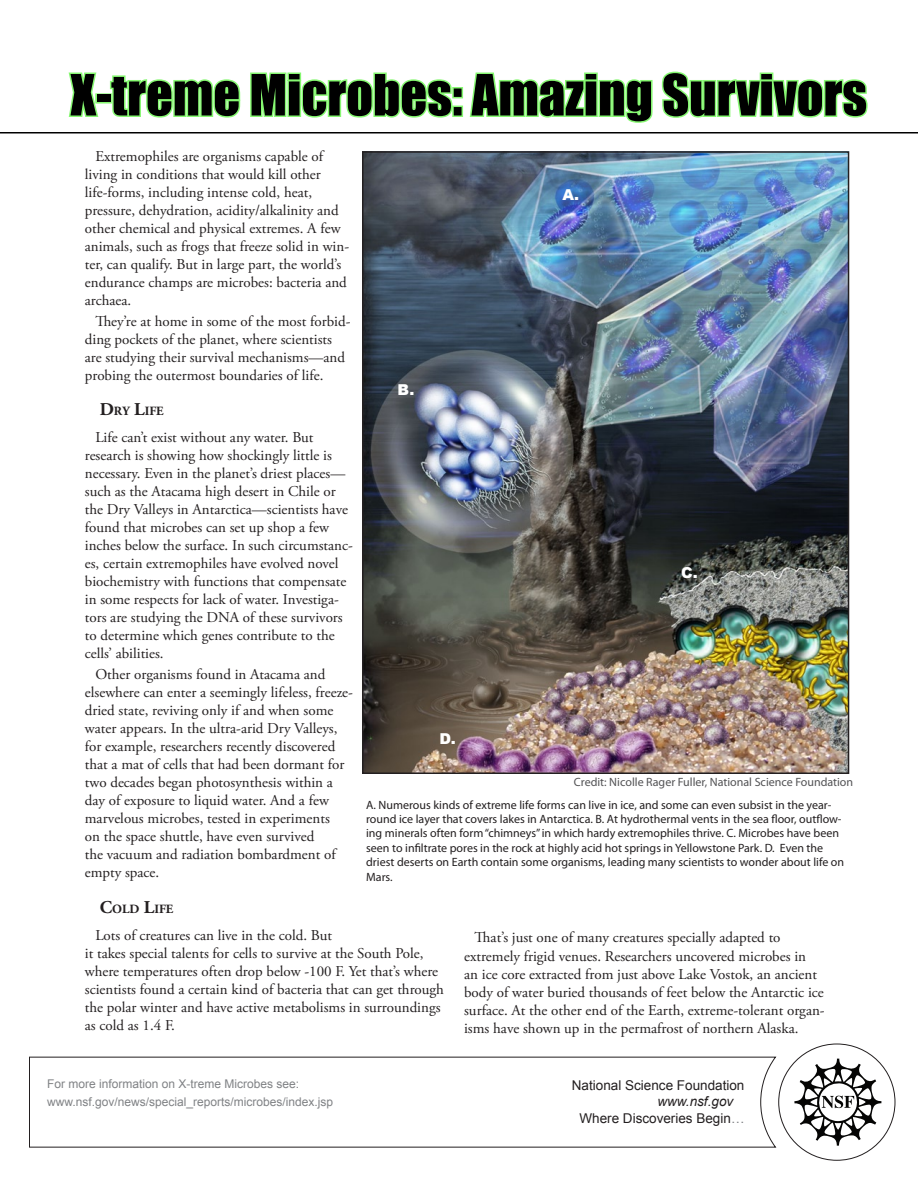
<style>
.page{position:relative;width:918px;height:1188px;background:#fff}
.page>*{position:absolute;margin:0;border:0;box-sizing:border-box;transform-origin:0 0}
.t1{font:52.5px "Impact";color:#000}
.t2{font:15px/18px "Adobe Garamond Pro";color:#231f20}
.t3{font:900 15px "Arial";color:#fff}
.t4{font:13.5px "Arial";color:#231f20}
.t5{font:italic 13.5px "Arial";color:#231f20}
.Paragraph_Style_1{font:700 12.6px "Adobe Garamond Pro";color:#231f20}
.Paragraph_Style_2{font:12px/14.4px "Myriad Pro";color:#231f20}
.t6{font:12px/18px "Arial";color:#808285}
.Paragraph_Style_2-2{font:12px "Myriad Pro";color:#535355}
.s1{font-size:18px}
.s2{color:#808285}
</style>
<div class="page">
<svg style="left:29px;top:1056px;width:748px;height:92px"></svg>
<svg style="left:794px;top:1059px;width:87px;height:87px"></svg>
<img style="left:365px;top:154px;width:481px;height:617px">
<div style="left:362px;top:151px;width:487px;height:623px;border:2px solid #231f20"></div>
<svg style="left:68px;top:72px;width:31px;height:45px"></svg>
<div style="left:95px;top:93px;width:17px;height:11px;border:3px solid #86f771"></div>
<svg style="left:108px;top:75px;width:133px;height:43px"></svg>
<svg style="left:250px;top:72px;width:403px;height:51px"></svg>
<svg style="left:661px;top:71px;width:207px;height:47px"></svg>
<hr style="left:0;top:132px;width:918px;height:2px;background:#000">
<p class="t1" style="left:70px;top:54px;width:798px">X-treme Microbes: Amazing Survivors</p>
<p class="t2" style="left:85px;top:148px;width:266px;text-indent:10px">Extremophiles are organisms capable of living in conditions that would kill other life-forms, including intense cold, heat, pressure, dehydration, acidity/alkalinity and other chemical and physical extremes. A few animals, such as frogs that freeze solid in win&shy;ter, can qualify. But in large part, the world’s endurance champs are microbes: bacteria and archaea.</p>
<p class="t2" style="left:85px;top:313px;width:267px;text-indent:10px">They’re at home in some of the most forbid&shy;ding pockets of the planet, where scientists are studying their survival mechanisms—and probing the outermost boundaries of life.</p>
<p class="Paragraph_Style_1" style="left:100px;top:404px;width:65px"><span class="s1">D</span>RY <span class="s1">L</span>IFE</p>
<p class="t2" style="left:85px;top:429px;width:270px;text-indent:10px">Life can’t exist without any water. But research is showing how shockingly little is necessary. Even in the planet’s driest places— such as the Atacama high desert in Chile or the Dry Valleys in Antarctica—scientists have found that microbes can set up shop a few inches below the surface. In such circumstanc&shy;es, certain extremophiles have evolved novel biochemistry with functions that compensate in some respects for lack of water. Investiga&shy;tors are studying the DNA of these survivors to determine which genes contribute to the cells’ abilities.</p>
<p class="t2" style="left:85px;top:666px;width:270px;text-indent:10px">Other organisms found in Atacama and elsewhere can enter a seemingly lifeless, freeze&shy;dried state, reviving only if and when some water appears. In the ultra-arid Dry Valleys, for example, researchers recently discovered that a mat of cells that had been dormant for two decades began photosynthesis within a day of exposure to liquid water. And a few marvelous microbes, tested in experiments<br>on the space shuttle, have even survived<br>the vacuum and radiation bombardment of empty space.</p>
<p class="Paragraph_Style_1" style="left:100px;top:901px;width:75px"><span class="s1">C</span>OLD <span class="s1">L</span>IFE</p>
<p class="t2" style="left:85px;top:926px;width:361px;text-indent:10px">Lots of creatures can live in the cold. But<br>it takes special talents for cells to survive at the South Pole, where temperatures often drop below -100 F. Yet that’s where scientists found a certain kind of bacteria that can get through the polar winter and have active metabolisms in surroundings as cold as 1.4 F.</p>
<p class="t2" style="left:464px;top:929px;width:362px;text-indent:10px">That’s just one of many creatures specially adapted to extremely frigid venues. Researchers uncovered microbes in<br>an ice core extracted from just above Lake Vostok, an ancient body of water buried thousands of feet below the Antarctic ice surface. At the other end of the Earth, extreme-tolerant organ&shy;isms have shown up in the permafrost of northern Alaska.</p>
<p class="t3" style="left:562px;top:183px;width:18px">A.</p>
<p class="t3" style="left:398px;top:378px;width:18px">B.</p>
<p class="t3" style="left:681px;top:561px;width:18px">C.</p>
<p class="t3" style="left:440px;top:728px;width:18px">D.</p>
<p class="Paragraph_Style_2-2" style="left:574px;top:775px;width:281px">Credit: Nicolle Rager Fuller, National Science Foundation</p>
<p class="Paragraph_Style_2" style="left:366px;top:798px;width:480px">A. Numerous kinds of extreme life forms can live in ice, and some can even subsist in the year&shy;round ice layer that covers lakes in Antarctica. B. At hydrothermal vents in the sea floor, outflow&shy;ing minerals often form “chimneys” in which hardy extremophiles thrive. C. Microbes have been seen to infiltrate pores in the rock at highly acid hot springs in Yellowstone Park. D. Even the driest deserts on Earth contain some organisms, leading many scientists to wonder about life on Mars.</p>
<p class="t6" style="left:47px;top:1075px;width:288px">For more information on X-treme Microbes see: www.nsf.gov/news/special_reports/microbes/index.jsp</p>
<p class="t4" style="left:572px;top:1077px;width:174px">National Science Foundation</p>
<p class="t5" style="left:657px;top:1093px;width:77px">www.nsf.gov</p>
<p class="t4" style="left:579px;top:1109px;width:167px">Where Discoveries Begin<span class="s2">…</span></p>
</div>
